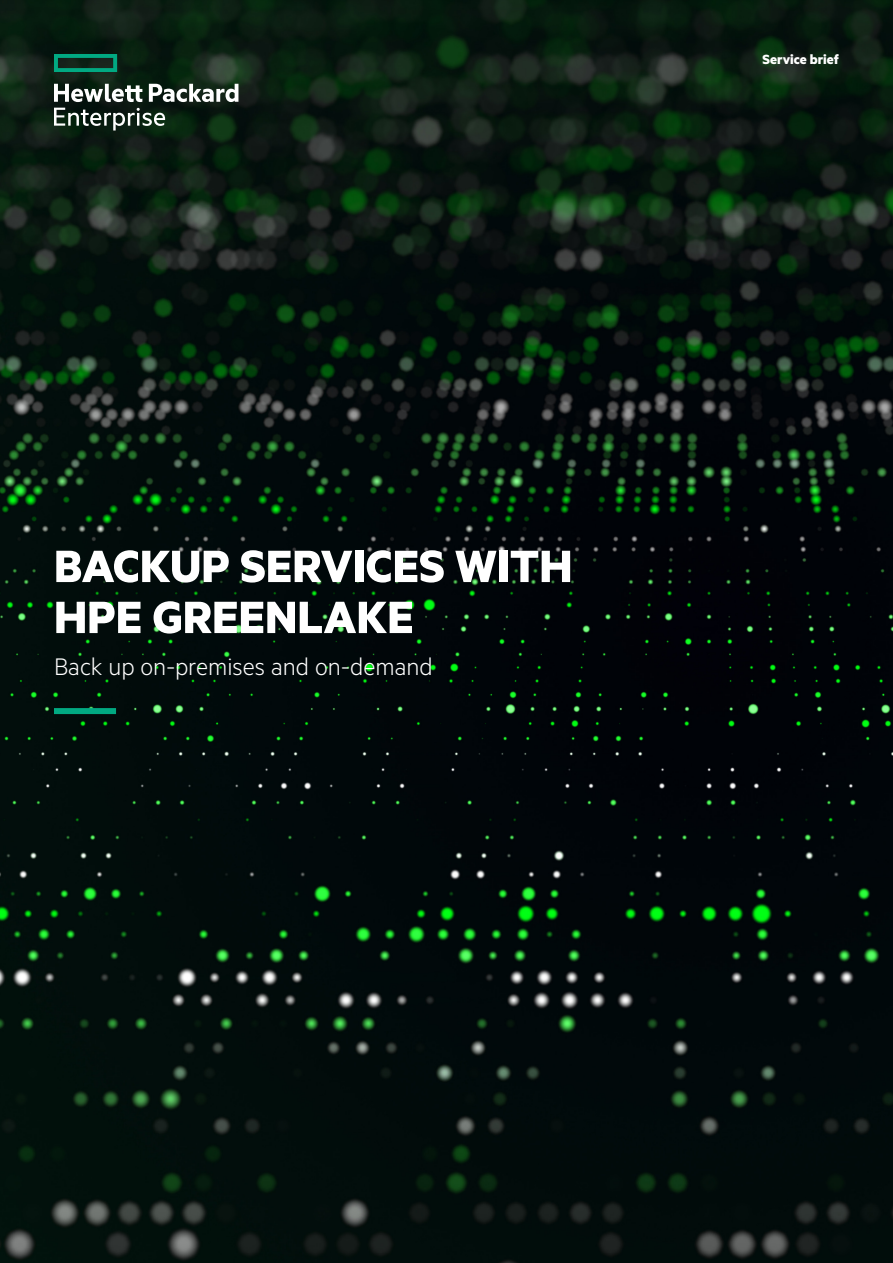
<style>
.page{position:relative;width:893px;height:1263px;background:#fff}
.page>*{position:absolute;margin:0;border:0;box-sizing:border-box;transform-origin:0 0}
.Headline_MetricHPE_B{font:700 51px/51px "Metric HPE";color:#fff}
.Cover_Subhead_Metric{font:300 27px "Metric HPE";color:#fff}
.Descriptor_MetricHPE{font:700 15px "Metric HPE";color:#fff}
</style>
<div class="page">
<img style="left:0;top:0;width:893px;height:1263px">
<div style="left:54px;top:708px;width:62px;height:6px;background:#01a982"></div>
<svg style="left:54px;top:54px;width:63px;height:18px"></svg>
<svg style="left:54px;top:84px;width:184px;height:47px"></svg>
<p class="Descriptor_MetricHPE" style="left:763px;top:50px;width:78px">Service brief</p>
<p class="Headline_MetricHPE_B" style="left:54px;top:539px;width:520px">BACKUP SERVICES WITH<br>HPE GREENLAKE</p>
<p class="Cover_Subhead_Metric" style="left:54px;top:651px;width:380px">Back up on-premises and on-demand</p>
</div>
